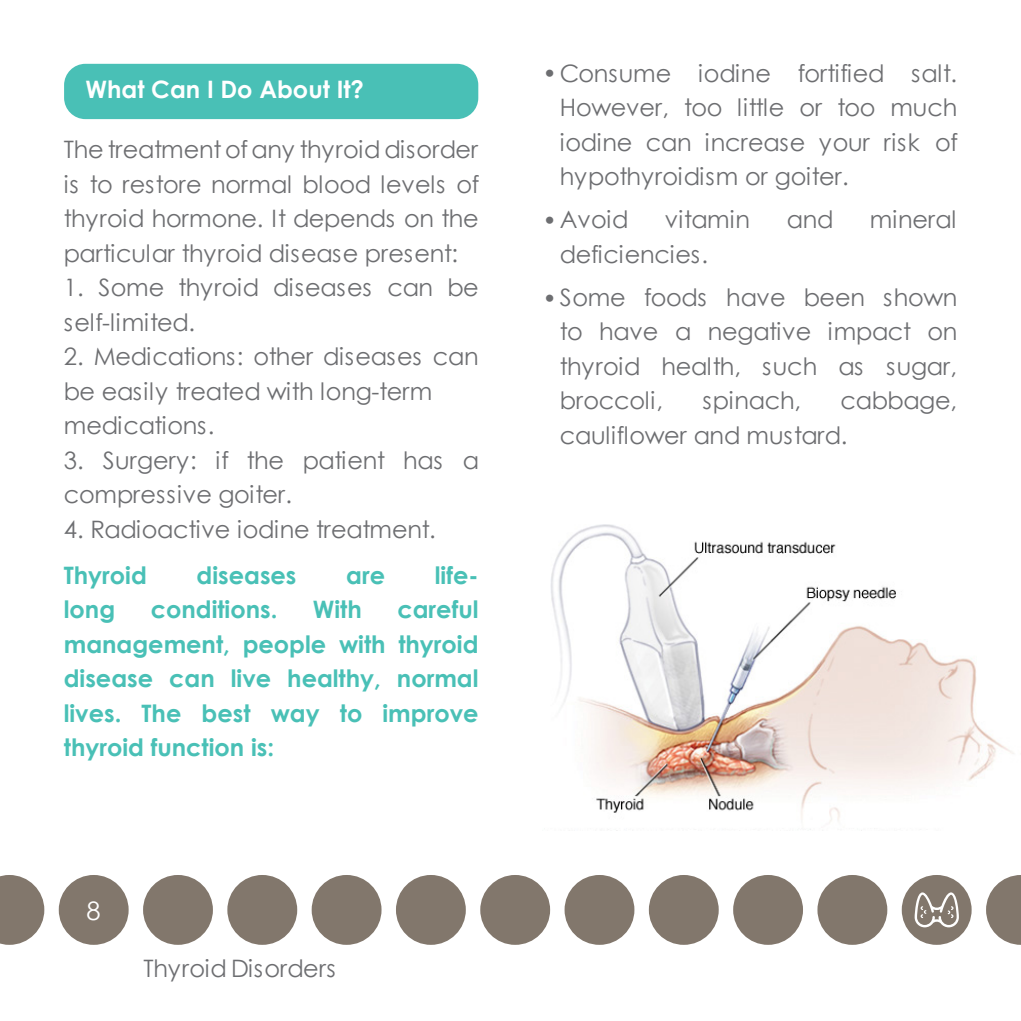
<style>
.page{position:relative;width:1021px;height:1021px;background:#fff}
.page>*{position:absolute;margin:0;border:0;box-sizing:border-box;transform-origin:0 0}
.t1{font:25.5px "Century Gothic";color:#fff}
.t2{font:24px/34.5px "Century Gothic";letter-spacing:-.01em;color:#6d6e71}
.t3{font:700 24px/34.5px "Century Gothic";color:#49c0b6}
.t4{font:700 24px "Century Gothic";color:#fff}
.t5{font:24px/34.5px "Century Gothic";letter-spacing:.04em;color:#6d6e71}
</style>
<div class="page">
<svg style="left:0;top:875px;width:44px;height:69px;background:#958c83"></svg>
<div style="left:59px;top:875px;width:70px;height:69px;background:#82776c;border-radius:50%"></div>
<div style="left:143px;top:875px;width:70px;height:69px;background:#82776c;border-radius:50%"></div>
<div style="left:227px;top:875px;width:70px;height:69px;background:#82776c;border-radius:50%"></div>
<div style="left:312px;top:875px;width:69px;height:69px;background:#82776c;border-radius:50%"></div>
<div style="left:396px;top:875px;width:70px;height:69px;background:#82776c;border-radius:50%"></div>
<div style="left:480px;top:875px;width:70px;height:69px;background:#82776c;border-radius:50%"></div>
<div style="left:564px;top:875px;width:70px;height:69px;background:#82776c;border-radius:50%"></div>
<div style="left:649px;top:875px;width:69px;height:69px;background:#82776c;border-radius:50%"></div>
<div style="left:733px;top:875px;width:70px;height:69px;background:#82776c;border-radius:50%"></div>
<div style="left:817px;top:875px;width:70px;height:69px;background:#82776c;border-radius:50%"></div>
<div style="left:901px;top:875px;width:70px;height:69px;background:#82776c;border-radius:50%"></div>
<svg style="left:986px;top:875px;width:34px;height:69px"></svg>
<div style="left:64px;top:64px;width:414px;height:55px;background:#49c0b6;border-radius:21px"></div>
<svg style="left:914px;top:892px;width:44px;height:35px"></svg>
<img style="left:550px;top:524px;width:464px;height:306px">
<p class="t4" style="left:85px;top:71px;width:280px">What Can I Do About ?I t</p>
<p class="t2" style="left:64px;top:132px;width:417px;text-align:right">The treatmentofany thyroid disorder of</p>
<p class="t2" style="left:64px;top:167px;width:17px">is</p>
<p class="t2" style="left:64px;top:201px;width:416px">thyroid hormone. It depends on the</p>
<p class="t2" style="left:64px;top:235px;width:395px">particular thyroid disease present:</p>
<p class="t2" style="left:447px;top:270px;width:33px">be</p>
<p class="t2" style="left:90px;top:167px;width:357px">to restore normal blood levels</p>
<p class="t2" style="left:178px;top:270px;width:82px">thyroid</p>
<p class="t2" style="left:273px;top:270px;width:100px">diseases</p>
<p class="t2" style="left:98px;top:270px;width:68px">Some</p>
<p class="t5" style="left:64px;top:270px;width:133px">1. self-limited.</p>
<p class="t2" style="left:387px;top:270px;width:47px">can</p>
<p class="t2" style="left:64px;top:339px;width:370px">2. Medications: other diseases be easily treated with long-term medications.</p>
<p class="t2" style="left:433px;top:339px;width:47px">can</p>
<p class="t2" style="left:216px;top:442px;width:15px">if</p>
<p class="t2" style="left:303px;top:442px;width:84px">patient</p>
<p class="t2" style="left:64px;top:442px;width:230px">3.<br>compressive goiter.</p>
<p class="t2" style="left:64px;top:511px;width:373px">4. Radioactive iodine treatment.</p>
<p class="t2" style="left:103px;top:442px;width:96px">Surgery:</p>
<p class="t2" style="left:247px;top:442px;width:39px">the</p>
<p class="t2" style="left:403px;top:442px;width:41px">has</p>
<p class="t2" style="left:462px;top:442px;width:18px">a</p>
<p class="t3" style="left:64px;top:556px;width:85px">Thyroid</p>
<p class="t3" style="left:197px;top:556px;width:101px">diseases</p>
<p class="t3" style="left:346px;top:556px;width:40px">are</p>
<p class="t3" style="left:435px;top:556px;width:45px">life-</p>
<p class="t3" style="left:64px;top:591px;width:53px">long</p>
<p class="t3" style="left:151px;top:591px;width:128px">conditions.</p>
<p class="t3" style="left:313px;top:591px;width:50px">With</p>
<p class="t3" style="left:397px;top:591px;width:83px">careful</p>
<p class="t3" style="left:64px;top:625px;width:168px">management,</p>
<p class="t3" style="left:243px;top:625px;width:85px">people</p>
<p class="t3" style="left:339px;top:625px;width:48px">with</p>
<p class="t3" style="left:398px;top:625px;width:82px">thyroid</p>
<p class="t3" style="left:64px;top:660px;width:91px">disease</p>
<p class="t3" style="left:169px;top:660px;width:47px">can</p>
<p class="t3" style="left:231px;top:660px;width:42px">live</p>
<p class="t3" style="left:287px;top:660px;width:95px">healthy,</p>
<p class="t3" style="left:397px;top:660px;width:83px">normal</p>
<p class="t3" style="left:64px;top:694px;width:212px">lives.<br>thyroid function is:</p>
<p class="t3" style="left:141px;top:694px;width:41px">The</p>
<p class="t3" style="left:201px;top:694px;width:50px">best</p>
<p class="t3" style="left:271px;top:694px;width:50px">way</p>
<p class="t3" style="left:340px;top:694px;width:24px">to</p>
<p class="t3" style="left:382px;top:694px;width:97px">improve</p>
<p class="t1" style="left:86px;top:892px;width:16px">8</p>
<p class="t2" style="left:143px;top:951px;width:194px">Thyroid Disorders</p>
<p class="t2" style="left:542px;top:55px;width:131px">•Consume</p>
<p class="t2" style="left:560px;top:90px;width:111px">However,</p>
<p class="t2" style="left:698px;top:55px;width:74px">iodine</p>
<p class="t2" style="left:684px;top:90px;width:40px">too</p>
<p class="t2" style="left:737px;top:90px;width:49px">little</p>
<p class="t2" style="left:797px;top:55px;width:88px">fortified</p>
<p class="t2" style="left:911px;top:55px;width:47px">salt.</p>
<p class="t2" style="left:799px;top:90px;width:24px">or</p>
<p class="t2" style="left:837px;top:90px;width:40px">too</p>
<p class="t2" style="left:890px;top:90px;width:68px">much</p>
<p class="t2" style="left:560px;top:124px;width:290px">iodine<br>hypothyroidism or goiter.</p>
<p class="t2" style="left:705px;top:124px;width:102px">increase</p>
<p class="t2" style="left:646px;top:124px;width:47px">can</p>
<p class="t2" style="left:818px;top:124px;width:52px">your</p>
<p class="t2" style="left:883px;top:124px;width:38px">risk</p>
<p class="t2" style="left:935px;top:124px;width:24px">of</p>
<p class="t2" style="left:542px;top:202px;width:88px">•Avoid</p>
<p class="t2" style="left:560px;top:202px;width:192px;text-indent:105px">vitamin deficiencies.</p>
<p class="t2" style="left:786px;top:202px;width:48px">and</p>
<p class="t2" style="left:869px;top:202px;width:88px">mineral</p>
<p class="t2" style="left:542px;top:279px;width:85px">•Some</p>
<p class="t2" style="left:644px;top:279px;width:64px">foods</p>
<p class="t2" style="left:726px;top:279px;width:61px">have</p>
<p class="t2" style="left:803px;top:279px;width:63px">been</p>
<p class="t2" style="left:883px;top:279px;width:76px">shown</p>
<p class="t2" style="left:560px;top:314px;width:24px">to</p>
<p class="t2" style="left:599px;top:314px;width:61px">have</p>
<p class="t2" style="left:675px;top:314px;width:18px">a</p>
<p class="t2" style="left:707px;top:314px;width:105px">negative</p>
<p class="t2" style="left:827px;top:314px;width:85px">impact</p>
<p class="t2" style="left:927px;top:314px;width:32px">on</p>
<p class="t2" style="left:560px;top:348px;width:82px">thyroid</p>
<p class="t2" style="left:661px;top:348px;width:81px">health,</p>
<p class="t2" style="left:762px;top:348px;width:56px">such</p>
<p class="t2" style="left:838px;top:348px;width:27px">as</p>
<p class="t2" style="left:886px;top:348px;width:72px">sugar,</p>
<p class="t2" style="left:560px;top:383px;width:289px">broccoli,<br>cauliflower and mustard.</p>
<p class="t2" style="left:702px;top:383px;width:100px">spinach,</p>
<p class="t2" style="left:840px;top:383px;width:118px">cabbage,</p>
</div>
